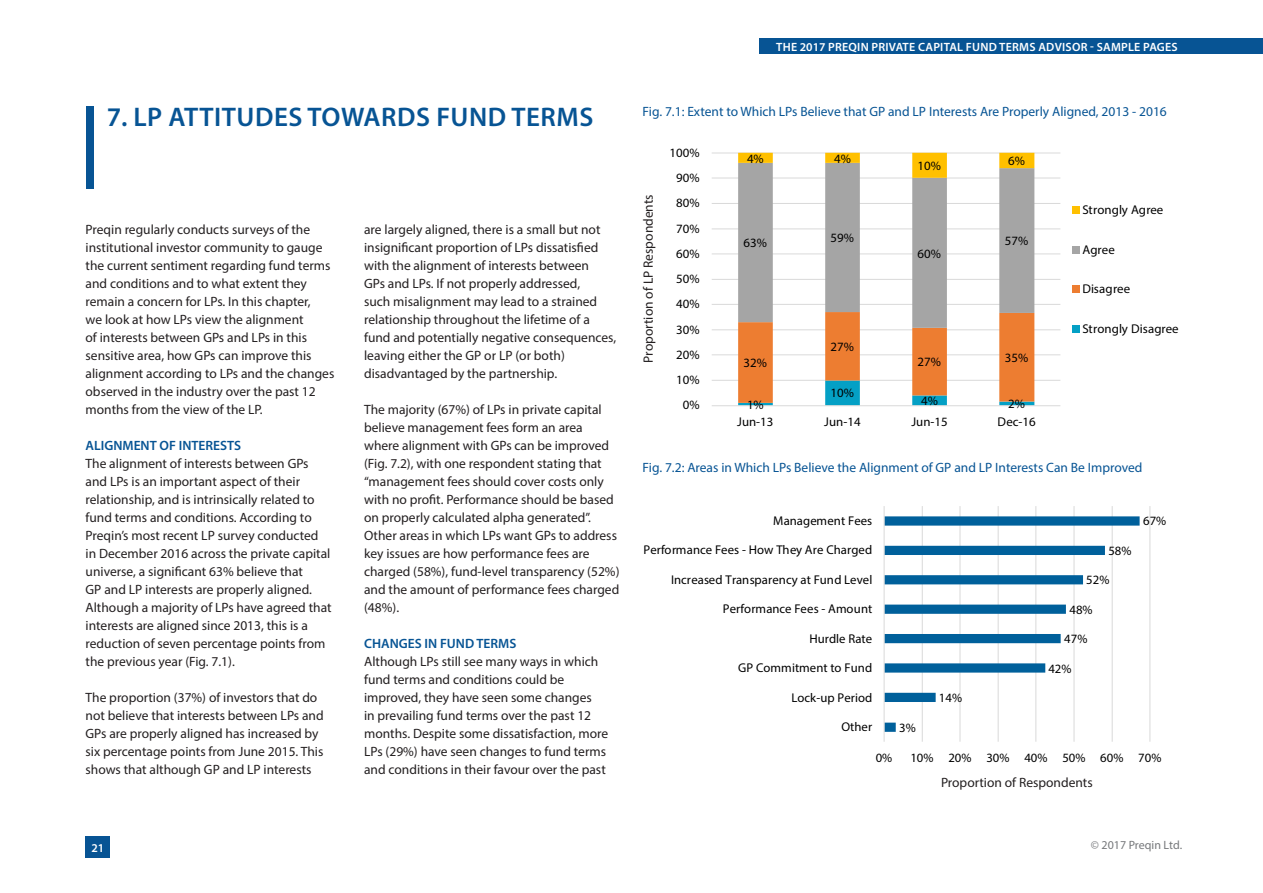
<style>
.page{position:relative;width:1263px;height:893px;background:#fff}
.page>*{position:absolute;margin:0;border:0;box-sizing:border-box;transform-origin:0 0}
.t1{font:600 27px "Myriad Pro";letter-spacing:.02em;color:#075494}
.t2{font:13.5px/18px "Myriad Pro";color:#231f20}
.t3{font:13.5px "Myriad Pro";color:#075494}
.t4{font:600 13.5px "Myriad Pro";color:#075494}
.t5{font:12.75px "Myriad Pro";letter-spacing:.005em;color:#000}
.t6{font:600 12px "Myriad Pro";letter-spacing:.02em;color:#fff}
.t7{font:12px "Myriad Pro";color:#76787b}
</style>
<div class="page">
<div style="left:86px;top:836px;width:24px;height:22px;background:#075494"></div>
<div style="left:760px;top:38px;width:503px;height:16px;background:#075494"></div>
<div style="left:86px;top:106px;width:7px;height:83px;background:#075494"></div>
<hr style="left:922px;top:506px;width:1px;height:236px;background:#d9d9d9">
<hr style="left:960px;top:506px;width:1px;height:236px;background:#d9d9d9">
<hr style="left:998px;top:506px;width:1px;height:236px;background:#d9d9d9">
<hr style="left:1035px;top:506px;width:1px;height:236px;background:#d9d9d9">
<hr style="left:1074px;top:506px;width:1px;height:236px;background:#d9d9d9">
<hr style="left:1112px;top:506px;width:1px;height:236px;background:#d9d9d9">
<hr style="left:1150px;top:506px;width:1px;height:236px;background:#d9d9d9">
<svg style="left:885px;top:516px;width:254px;height:216px"></svg>
<hr style="left:884px;top:506px;width:1px;height:236px;background:#d9d9d9">
<hr style="left:712px;top:380px;width:348px;height:1px;background:#d9d9d9">
<hr style="left:712px;top:355px;width:348px;height:1px;background:#d9d9d9">
<hr style="left:712px;top:330px;width:348px;height:1px;background:#d9d9d9">
<hr style="left:712px;top:304px;width:348px;height:1px;background:#d9d9d9">
<hr style="left:712px;top:279px;width:348px;height:1px;background:#d9d9d9">
<hr style="left:712px;top:254px;width:348px;height:1px;background:#d9d9d9">
<hr style="left:712px;top:229px;width:348px;height:1px;background:#d9d9d9">
<hr style="left:712px;top:203px;width:348px;height:1px;background:#d9d9d9">
<hr style="left:712px;top:178px;width:348px;height:1px;background:#d9d9d9">
<hr style="left:712px;top:153px;width:348px;height:1px;background:#d9d9d9">
<svg style="left:738px;top:328px;width:296px;height:77px"></svg>
<svg style="left:738px;top:178px;width:296px;height:150px"></svg>
<svg style="left:738px;top:153px;width:296px;height:25px"></svg>
<hr style="left:712px;top:405px;width:348px;height:1px;background:#d9d9d9">
<div style="left:1072px;top:207px;width:7px;height:7px;background:#ffc000"></div>
<div style="left:1072px;top:246px;width:7px;height:7px;background:#a5a5a5"></div>
<div style="left:1072px;top:286px;width:7px;height:7px;background:#ed7d31"></div>
<div style="left:1072px;top:325px;width:7px;height:7px;background:#04a0c5"></div>
<p class="t1" style="left:107px;top:100px;width:488px">7. LP ATTITUDES TOWARDS FUND TERMS</p>
<p class="t2" style="left:86px;top:220px;width:250px">Preqin regularly conducts surveys of the institutional investor community to gauge the current sentiment regarding fund terms and conditions and to what extent they remain a concern for LPs. In this chapter,<br>we look at how LPs view the alignment<br>of interests between GPs and LPs in this sensitive area, how GPs can improve this alignment according to LPs and the changes observed in the industry over the past 12 months from the view of the LP.</p>
<p class="t4" style="left:86px;top:437px;width:157px">ALIGNMENT OF INTERESTS</p>
<p class="t2" style="left:86px;top:454px;width:248px">The alignment of interests between GPs and LPs is an important aspect of their relationship, and is intrinsically related to fund terms and conditions. According to Preqin’s most recent LP survey conducted in December 2016 across the private capital universe, a significant 63% believe that<br>GP and LP interests are properly aligned.<br>Although a majority of LPs have agreed that interests are aligned since 2013, this is a reduction of seven percentage points from the previous year (Fig. 7.1).</p>
<p class="t2" style="left:86px;top:688px;width:240px">The proportion (37%) of investors that do not believe that interests between LPs and GPs are properly aligned has increased by six percentage points from June 2015. This shows that although GP and LP interests</p>
<p class="t2" style="left:364px;top:220px;width:254px">are largely aligned, there is a small but not insignificant proportion of LPs dissatisfied with the alignment of interests between<br>GPs and LPs. If not properly addressed,<br>such misalignment may lead to a strained relationship throughout the lifetime of a fund and potentially negative consequences, leaving either the GP or LP (or both) disadvantaged by the partnership.</p>
<p class="t2" style="left:364px;top:400px;width:257px">The majority (67%) of LPs in private capital believe management fees form an area where alignment with GPs can be improved (Fig. 7.2), with one respondent stating that “management fees should cover costs only with no profit. Performance should be based on properly calculated alpha generated”.<br>Other areas in which LPs want GPs to address key issues are how performance fees are charged (58%), fund-level transparency (52%) and the amount of performance fees charged (48%).</p>
<p class="t4" style="left:364px;top:635px;width:154px">CHANGES IN FUND TERMS</p>
<p class="t2" style="left:364px;top:652px;width:246px">Although LPs still see many ways in which fund terms and conditions could be improved, they have seen some changes<br>in prevailing fund terms over the past 12 months. Despite some dissatisfaction, more LPs (29%) have seen changes to fund terms and conditions in their favour over the past</p>
<p class="t6" style="left:776px;top:39px;width:403px">THE 2017 PREQIN PRIVATE CAPITAL FUND TERMS ADVISOR - SAMPLE PAGES</p>
<p class="t3" style="left:643px;top:103px;width:526px">Fig. 7.1: Extent to Which LPs Believe that GP and LP Interests Are Properly Aligned, 2013 - 2016</p>
<p class="t2" style="left:639px;top:362px;width:170px;rotate:-90deg">Proportion of LP Respondents</p>
<p class="t5" style="left:670px;top:145px;width:32px">100%</p>
<p class="t5" style="left:676px;top:170px;width:25px">90%</p>
<p class="t5" style="left:676px;top:195px;width:25px">80%</p>
<p class="t5" style="left:676px;top:220px;width:25px">70%</p>
<p class="t5" style="left:676px;top:246px;width:25px">60%</p>
<p class="t5" style="left:676px;top:271px;width:25px">50%</p>
<p class="t5" style="left:676px;top:296px;width:25px">40%</p>
<p class="t5" style="left:676px;top:322px;width:25px">30%</p>
<p class="t5" style="left:676px;top:347px;width:25px">20%</p>
<p class="t5" style="left:676px;top:372px;width:25px">10%</p>
<p class="t5" style="left:683px;top:397px;width:18px">0%</p>
<p class="t5" style="left:747px;top:150px;width:18px">4%</p>
<p class="t5" style="left:834px;top:150px;width:18px">4%</p>
<p class="t5" style="left:918px;top:158px;width:25px">10%</p>
<p class="t5" style="left:1008px;top:153px;width:18px">6%</p>
<p class="t5" style="left:743px;top:235px;width:25px">63%</p>
<p class="t5" style="left:830px;top:230px;width:25px">59%</p>
<p class="t5" style="left:918px;top:245px;width:25px">60%</p>
<p class="t5" style="left:1005px;top:233px;width:25px">57%</p>
<p class="t5" style="left:830px;top:339px;width:25px">27%</p>
<p class="t5" style="left:743px;top:355px;width:25px">32%</p>
<p class="t5" style="left:918px;top:354px;width:25px">27%</p>
<p class="t5" style="left:1005px;top:349px;width:25px">35%</p>
<p class="t5" style="left:747px;top:397px;width:18px">1%</p>
<p class="t5" style="left:830px;top:385px;width:25px">10%</p>
<p class="t5" style="left:921px;top:393px;width:18px">4%</p>
<p class="t5" style="left:1008px;top:396px;width:18px">2%</p>
<p class="t5" style="left:737px;top:414px;width:38px">Jun-13</p>
<p class="t5" style="left:824px;top:414px;width:38px">Jun-14</p>
<p class="t5" style="left:911px;top:414px;width:38px">Jun-15</p>
<p class="t5" style="left:997px;top:414px;width:40px">Dec-16</p>
<p class="t5" style="left:1082px;top:202px;width:83px">Strongly Agree</p>
<p class="t5" style="left:1082px;top:242px;width:34px">Agree</p>
<p class="t5" style="left:1082px;top:281px;width:49px">Disagree</p>
<p class="t5" style="left:1082px;top:320px;width:98px">Strongly Disagree</p>
<p class="t3" style="left:643px;top:459px;width:501px">Fig. 7.2: Areas in Which LPs Believe the Alignment of GP and LP Interests Can Be Improved</p>
<p class="t5" style="left:773px;top:513px;width:100px">Management Fees</p>
<p class="t5" style="left:1143px;top:513px;width:25px">67%</p>
<p class="t5" style="left:643px;top:542px;width:230px">Performance Fees - How They Are Charged</p>
<p class="t5" style="left:1108px;top:543px;width:25px">58%</p>
<p class="t5" style="left:671px;top:572px;width:203px">Increased Transparency at Fund Level</p>
<p class="t5" style="left:1086px;top:572px;width:25px">52%</p>
<p class="t5" style="left:723px;top:601px;width:151px">Performance Fees - Amount</p>
<p class="t5" style="left:1069px;top:602px;width:25px">48%</p>
<p class="t5" style="left:809px;top:630px;width:64px">Hurdle Rate</p>
<p class="t5" style="left:1064px;top:631px;width:25px">47%</p>
<p class="t5" style="left:738px;top:660px;width:136px">GP Commitment to Fund</p>
<p class="t5" style="left:1048px;top:661px;width:25px">42%</p>
<p class="t5" style="left:791px;top:689px;width:82px">Lock-up Period</p>
<p class="t5" style="left:939px;top:690px;width:25px">14%</p>
<p class="t5" style="left:841px;top:719px;width:32px">Other</p>
<p class="t5" style="left:899px;top:719px;width:18px">3%</p>
<p class="t5" style="left:876px;top:750px;width:18px">0%</p>
<p class="t5" style="left:910px;top:750px;width:253px">10% 20% 30% 40% 50% 60% 70%</p>
<p class="t2" style="left:941px;top:773px;width:153px">Proportion of Respondents</p>
<p class="t6" style="left:91px;top:840px;width:14px">21</p>
<p class="t7" style="left:1091px;top:837px;width:93px">© 2017 Preqin Ltd.</p>
</div>
